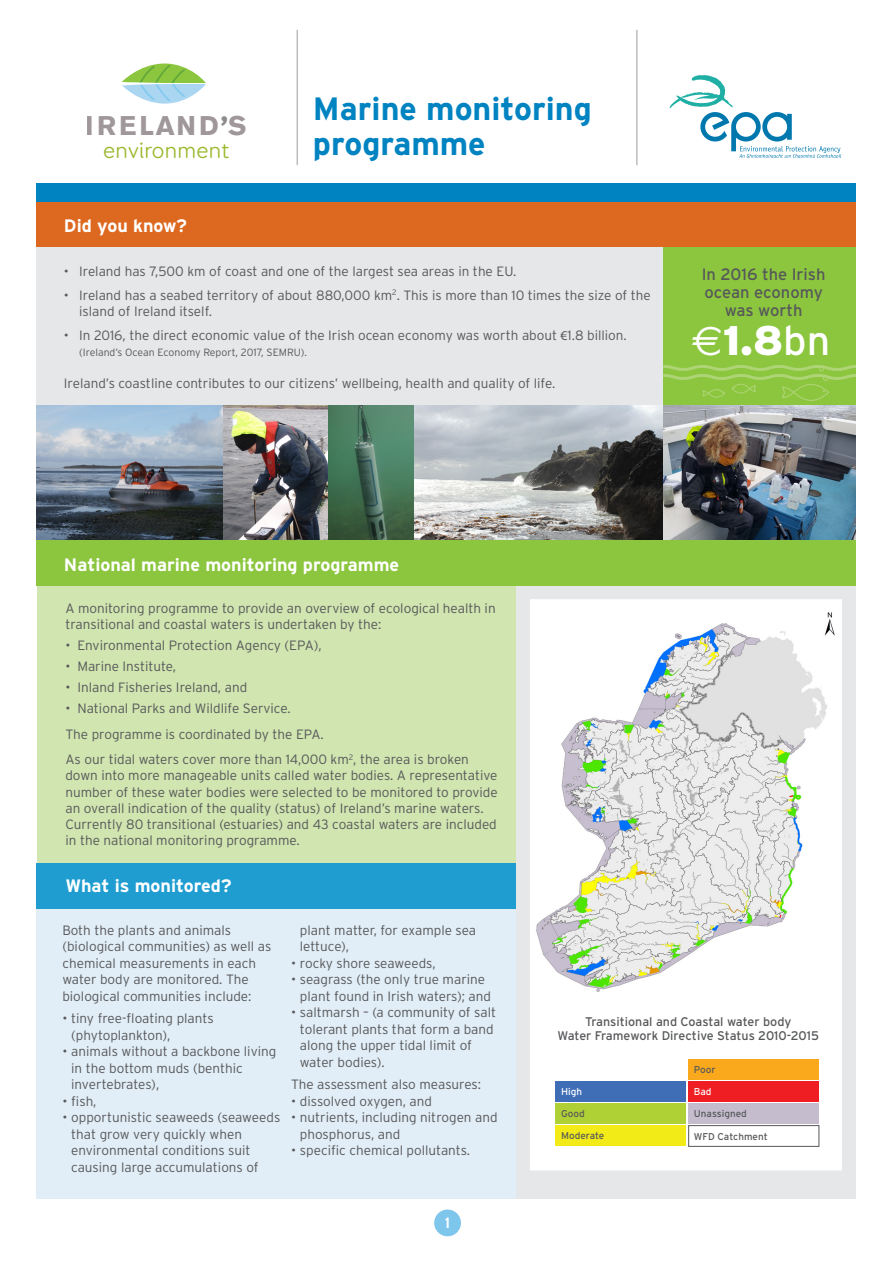
<style>
.page{position:relative;width:893px;height:1263px;background:#fff}
.page>*{position:absolute;margin:0;border:0;box-sizing:border-box;transform-origin:0 0}
.t1{font:900 41.25px "Interstate";color:#fff}
.t2{font:700 32.25px/36px "Interstate";color:#0083c1}
.t3{font:700 26.85px "Akzidenz Grotesk BE";letter-spacing:.11em;color:#9f979a}
.t4{font:22.2px "Booster FY";letter-spacing:.01em;color:#9ab82d}
.t5{font:700 18px "Interstate";color:#fff}
.t6{font:16.5px/18px "Interstate";color:#57585a;text-align:center}
.t7{font:700 condensed 15px "Interstate";color:#fff}
.t8{font:300 13.5px/16.5px "Interstate";color:#57585a}
.t9{font:12.45px/13.5px "Interstate";color:#57585a;text-align:center}
.t10{font:300 10.5px "Interstate";color:#57585a}
.t11{font:9.9px "Interstate";color:#57585a}
.t12{font:9.9px "Interstate";color:#fff}
.s1{font-family:"FS Lola";font-weight:800;font-size:33.75px;color:#8d8b91}
.s2{font-family:"Myriad Pro";font-weight:400}
.s3{font-family:"Euro Sans";font-weight:400}
.s4{font-weight:400}
</style>
<div class="page">
<div style="left:35px;top:908px;width:481px;height:290px;background:#e2eef7"></div>
<div style="left:37px;top:580px;width:822px;height:290px;background:#d0e5b0"></div>
<div style="left:516px;top:577px;width:343px;height:621px;background:#e6e7e9"></div>
<div style="left:35px;top:201px;width:823px;height:228px;background:#e6e7e9"></div>
<div style="left:663px;top:246px;width:195px;height:183px;background:#8bc63e"></div>
<svg style="left:669px;top:75px;width:172px;height:83px"></svg>
<div style="left:34px;top:183px;width:824px;height:19px;background:#0083c1"></div>
<hr style="left:636px;top:30px;width:2px;height:135px;background:#bcbdc0">
<hr style="left:297px;top:30px;width:1px;height:135px;background:#bcbdc0">
<svg style="left:121px;top:64px;width:85px;height:40px"></svg>
<div style="left:37px;top:863px;width:479px;height:45px;background:#1f9dd1"></div>
<div style="left:35px;top:203px;width:823px;height:44px;background:#dd6921"></div>
<div style="left:793px;top:384px;width:36px;height:17px;border:1px solid #aed475;border-radius:50%"></div>
<svg style="left:662px;top:365px;width:194px;height:34px"></svg>
<img style="left:36px;top:405px;width:187px;height:135px">
<img style="left:223px;top:405px;width:633px;height:135px">
<div style="left:434px;top:1209px;width:27px;height:27px;background:#7fc6ed;border-radius:50%"></div>
<div style="left:35px;top:540px;width:824px;height:46px;background:#8bc63e"></div>
<div style="left:1px;top:174px;width:35px;height:1026px;background:#fff"></div>
<div style="left:856px;top:166px;width:35px;height:1040px;background:#fff"></div>
<div style="left:530px;top:600px;width:303px;height:569px;background:#fff"></div>
<img style="left:536px;top:608px;width:302px;height:445px">
<div style="left:531px;top:1012px;width:303px;height:105px;background:#fff"></div>
<div style="left:702px;top:947px;width:135px;height:98px;background:#fff"></div>
<div style="left:556px;top:1103px;width:130px;height:21px;background:#b0d136"></div>
<div style="left:556px;top:1125px;width:130px;height:21px;background:#f2eb17"></div>
<div style="left:556px;top:1081px;width:130px;height:21px;background:#3f6db6"></div>
<div style="left:689px;top:1081px;width:130px;height:21px;background:#ee1e23"></div>
<div style="left:689px;top:1103px;width:130px;height:21px;background:#c5bdce"></div>
<div style="left:688px;top:1125px;width:131px;height:22px;background:#fff;border:1px solid #57585a"></div>
<div style="left:689px;top:1059px;width:130px;height:21px;background:#f9a91b"></div>
<h3 class="t3" style="left:86px;top:110px;width:162px">IRELAND<span class="s1">’</span>S</h3>
<h3 class="t4" style="left:103px;top:138px;width:128px">environment</h3>
<h2 class="t2" style="left:313px;top:90px;width:280px">Marine monitoring programme</h2>
<h3 class="t5" style="left:64px;top:216px;width:124px">Did you know?</h3>
<p class="t8" style="left:64px;top:262px;width:454px">• Ireland has 7,500 km of coast and one of the largest sea areas in the EU.</p>
<p class="t8" style="left:79px;top:287px;width:573px;text-indent:-15px">• Ireland has a seabed territory of about 880,000 km<sup>2</sup>. This is more than 10 times the size of the island of Ireland itself.</p>
<p class="t8" style="left:64px;top:327px;width:564px">• In 2016, the direct economic value of the Irish ocean economy was worth about <span class="s2">€</span>1.8 billion.</p>
<p class="t10" style="left:79px;top:346px;width:229px">(Ireland’s Ocean Economy Report, 2017, SEMRU).</p>
<p class="t8" style="left:64px;top:375px;width:493px">Ireland’s coastline contributes to our citizens’ wellbeing, health and quality of life.</p>
<p class="t6" style="left:702px;top:265px;width:125px">In 2016 the Irish ocean economy was worth</p>
<h1 class="t1" style="left:692px;top:317px;width:140px"><span class="s3">€</span>1.8<span class="s4">bn</span></h1>
<h3 class="t5" style="left:64px;top:554px;width:337px">National marine monitoring programme</h3>
<p class="t8" style="left:65px;top:600px;width:432px">A monitoring programme to provide an overview of ecological health in transitional and coastal waters is undertaken by the:</p>
<p class="t8" style="left:65px;top:637px;width:258px">• Environmental Protection Agency (EPA),</p>
<p class="t8" style="left:65px;top:658px;width:112px">• Marine Institute,</p>
<p class="t8" style="left:65px;top:679px;width:183px">• Inland Fisheries Ireland, and</p>
<p class="t8" style="left:65px;top:695px;width:405px;line-height:25.5px">• National Parks and Wildlife Service.<br>The programme is coordinated by the EPA.<br>As our tidal waters cover more than 14,000 km<sup>2</sup>, the area is broken</p>
<p class="t8" style="left:65px;top:767px;width:434px">down into more manageable units called water bodies. A representative number of these water bodies were selected to be monitored to provide an overall indication of the quality (status) of Ireland’s marine waters.<br>Currently 80 transitional (estuaries) and 43 coastal waters are included in the national monitoring programme.</p>
<h3 class="t5" style="left:65px;top:875px;width:168px">What is monitored?</h3>
<p class="t8" style="left:62px;top:921px;width:211px">Both the plants and animals (biological communities) as well as chemical measurements in each water body are monitored. The biological communities include:</p>
<p class="t8" style="left:71px;top:1010px;width:144px;text-indent:-9px">• tiny free-floating plants (phytoplankton),</p>
<p class="t8" style="left:71px;top:1043px;width:207px;text-indent:-9px">• animals without a backbone living in the bottom muds (benthic invertebrates),</p>
<p class="t8" style="left:62px;top:1092px;width:36px">• fish,</p>
<p class="t8" style="left:71px;top:1109px;width:211px;text-indent:-9px">• opportunistic seaweeds (seaweeds that grow very quickly when environmental conditions suit causing large accumulations of</p>
<p class="t8" style="left:300px;top:921px;width:178px">plant matter, for example sea lettuce),</p>
<p class="t8" style="left:291px;top:954px;width:146px">• rocky shore seaweeds,</p>
<p class="t8" style="left:300px;top:971px;width:193px;text-indent:-9px">• seagrass (the only true marine plant found in Irish waters); and</p>
<p class="t8" style="left:300px;top:1004px;width:198px;text-indent:-9px">• saltmarsh – (a community of salt tolerant plants that form a band along the upper tidal limit of water bodies).</p>
<p class="t8" style="left:291px;top:1076px;width:192px">The assessment also measures:</p>
<p class="t8" style="left:291px;top:1092px;width:142px">• dissolved oxygen, and</p>
<p class="t8" style="left:300px;top:1109px;width:199px;text-indent:-9px">• nutrients, including nitrogen and phosphorus, and</p>
<p class="t8" style="left:291px;top:1142px;width:181px">• specific chemical pollutants.</p>
<p class="t7" style="left:445px;top:1214px;width:6px">1</p>
<p class="t9" style="left:557px;top:1015px;width:263px">Transitional and Coastal water body<br>Water Framework Directive Status 2010-2015</p>
<p class="t12" style="left:561px;top:1086px;width:23px">High</p>
<p class="t11" style="left:561px;top:1108px;width:25px">Good</p>
<p class="t11" style="left:561px;top:1130px;width:45px">Moderate</p>
<p class="t11" style="left:694px;top:1064px;width:23px">Poor</p>
<p class="t12" style="left:694px;top:1086px;width:19px">Bad</p>
<p class="t11" style="left:694px;top:1108px;width:54px">Unassigned</p>
<p class="t11" style="left:694px;top:1130px;width:75px">WFD Catchment</p>
</div>
